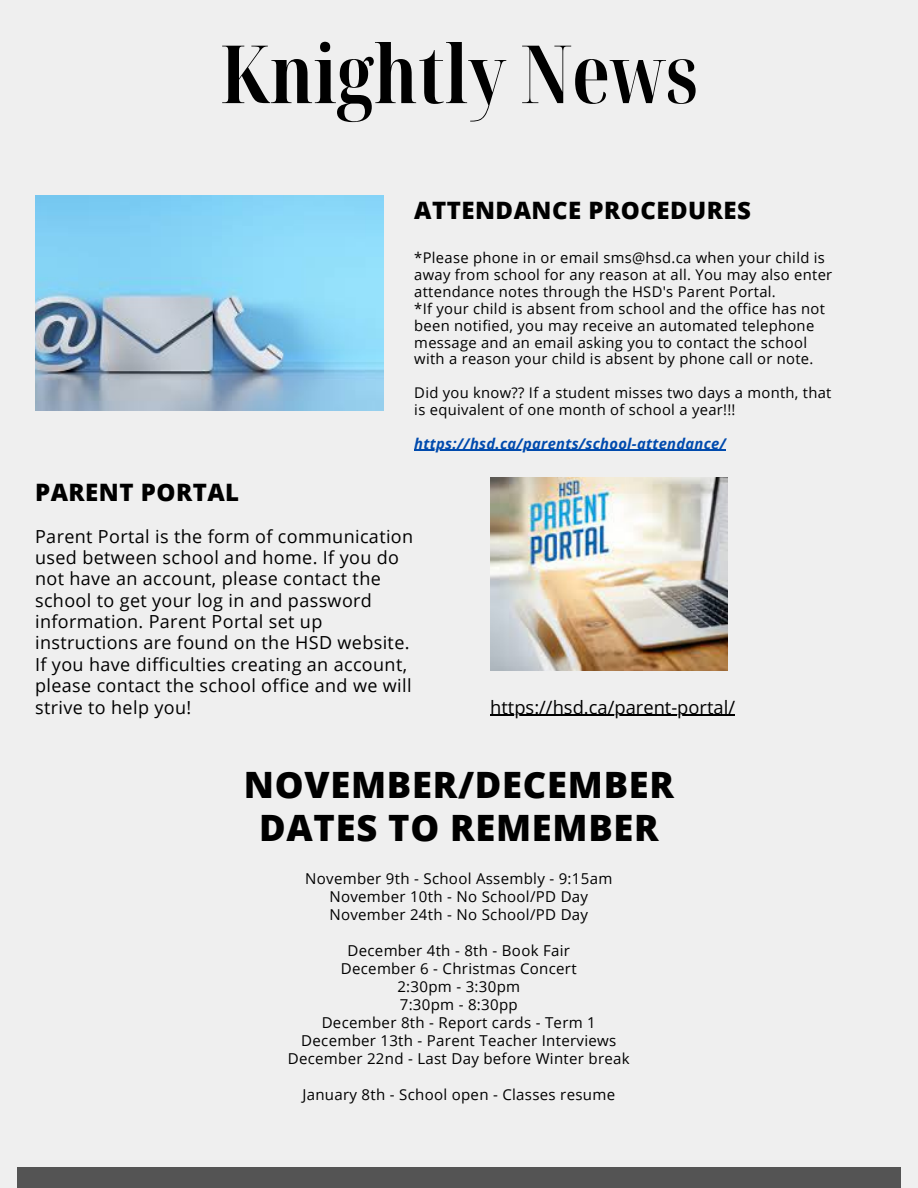
<style>
.page{position:relative;width:918px;height:1188px;background:#efefef}
.page>*{position:absolute;margin:0;border:0;box-sizing:border-box;transform-origin:0 0}
.t1{font:700 extra-condensed 80.4px "Noto Serif Display";color:#000}
.t2{font:800 36.3px "Open Sans";letter-spacing:.02em;color:#000}
.t3{font:800 24px "Open Sans";letter-spacing:.02em;color:#000}
.t4{font:18.3px "Open Sans";color:#000}
.t5{font:18px/21.3px "Open Sans";letter-spacing:.02em;color:#000}
.t6{font:15px "Open Sans";letter-spacing:.02em;color:#000}
.t7{font:14.7px/16.8px "Open Sans";letter-spacing:.02em;color:#000}
.t8{font:italic 700 14.7px "Open Sans";letter-spacing:.02em;color:#004aad}
</style>
<div class="page">
<img style="left:35px;top:196px;width:349px;height:215px">
<img style="left:490px;top:477px;width:238px;height:194px">
<div style="left:17px;top:1168px;width:883px;height:20px;background:#545454"></div>
<hr style="left:490px;top:715px;width:245px;height:1px;background:#000">
<hr style="left:414px;top:450px;width:312px;height:1px;background:#004aad">
<p class="t1" style="left:220px;top:17px;width:479px">Knightly News</p>
<p class="t3" style="left:35px;top:475px;width:206px">PARENT PORTAL</p>
<p class="t3" style="left:414px;top:194px;width:338px">ATTENDANCE PROCEDURES</p>
<p class="t7" style="left:414px;top:249px;width:419px">*Please phone in or email sms@hsd.ca when your child is away from school for any reason at all. You may also enter attendance notes through the HSD's Parent Portal.</p>
<p class="t7" style="left:414px;top:300px;width:412px">*If your child is absent from school and the office has not been notified, you may receive an automated telephone message and an email asking you to contact the school with a reason your child is absent by phone call or note.</p>
<p class="t7" style="left:414px;top:384px;width:419px">Did you know?? If a student misses two days a month, that is equivalent of one month of school a year!!!</p>
<p class="t8" style="left:414px;top:433px;width:313px">https://hsd.ca/parents/school-attendance/</p>
<p class="t5" style="left:35px;top:525px;width:380px">Parent Portal is the form of communication used between school and home. If you do not have an account, please contact the school to get your log in and password information. Parent Portal set up instructions are found on the HSD website.</p>
<p class="t5" style="left:35px;top:653px;width:378px">If you have difficulties creating an account, please contact the school office and we will strive to help you!</p>
<p class="t4" style="left:490px;top:694px;width:246px">https://hsd.ca/parent-portal/</p>
<p class="t2" style="left:244px;top:759px;width:432px">NOVEMBER/DECEMBER</p>
<p class="t2" style="left:259px;top:803px;width:401px">DATES TO REMEMBER</p>
<p class="t6" style="left:305px;top:868px;width:309px">November 9th - School Assembly - 9:15am</p>
<p class="t6" style="left:329px;top:886px;width:260px">November 10th - No School/PD Day</p>
<p class="t6" style="left:329px;top:904px;width:260px">November 24th - No School/PD Day</p>
<p class="t6" style="left:348px;top:940px;width:224px">December 4th - 8th - Book Fair</p>
<p class="t6" style="left:341px;top:958px;width:237px">December 6 - Christmas Concert</p>
<p class="t6" style="left:397px;top:976px;width:124px">2:30pm - 3:30pm</p>
<p class="t6" style="left:400px;top:994px;width:119px">7:30pm - 8:30pp</p>
<p class="t6" style="left:322px;top:1012px;width:276px">December 8th - Report cards - Term 1</p>
<p class="t6" style="left:301px;top:1030px;width:317px">December 13th - Parent Teacher Interviews</p>
<p class="t6" style="left:288px;top:1048px;width:343px">December 22nd - Last Day before Winter break</p>
<p class="t6" style="left:302px;top:1084px;width:314px">January 8th - School open - Classes resume</p>
</div>
